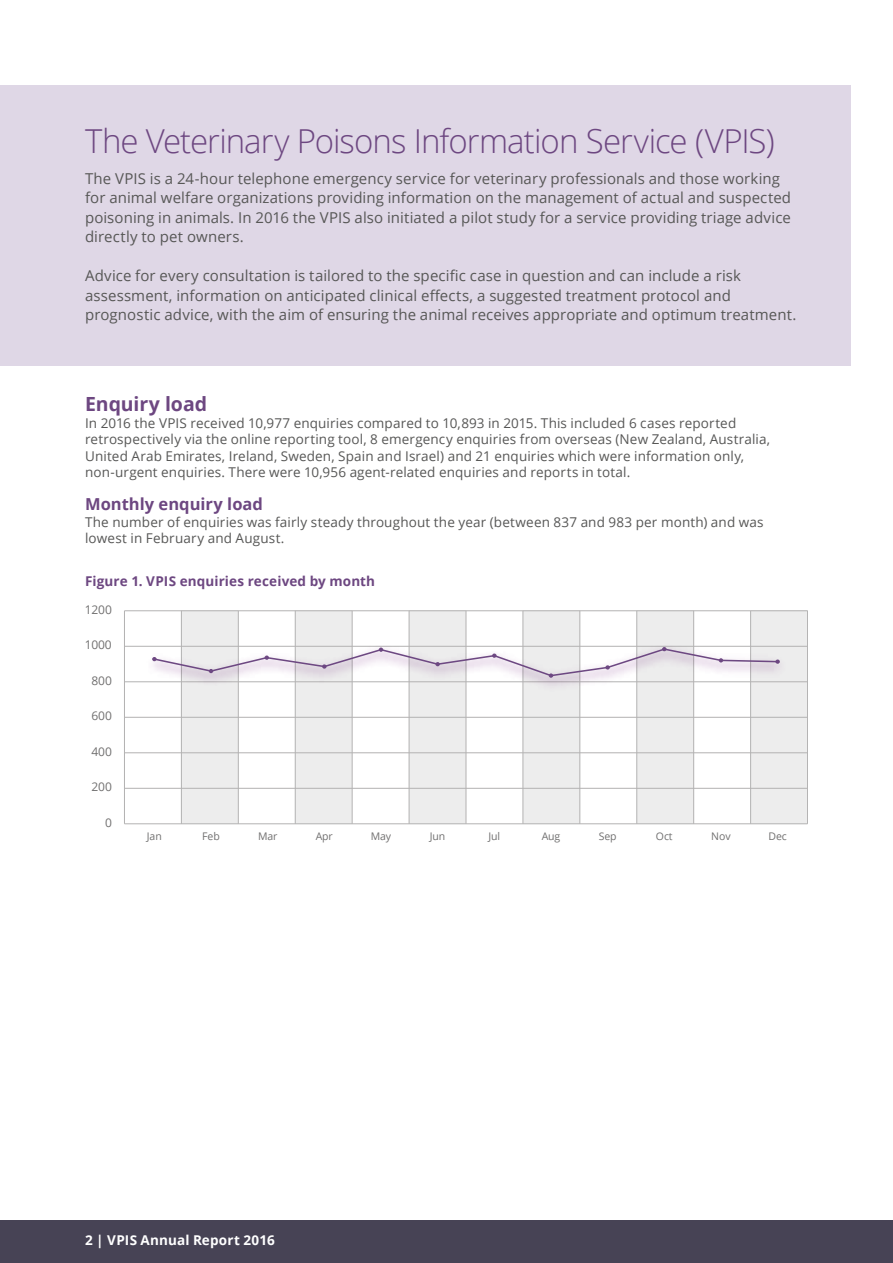
<style>
.page{position:relative;width:893px;height:1263px;background:#fff}
.page>*{position:absolute;margin:0;border:0;box-sizing:border-box;transform-origin:0 0}
.t1{font:300 33px "Open Sans";letter-spacing:-.03em;color:#6d4781}
.t2{font:700 19.5px "Open Sans";color:#6d4781}
.t3{font:700 16.5px "Open Sans";color:#6d4781}
.t4{font:15px/19.5px "Open Sans";letter-spacing:.005em;color:#575756}
.t5{font:13.5px/16.5px "Open Sans";letter-spacing:.01em;color:#575756}
.t6{font:700 13.5px "Open Sans";letter-spacing:.01em;color:#6d4781}
.t7{font:700 13.5px "Open Sans";letter-spacing:.01em;color:#fff}
.t8{font:12px "Open Sans";letter-spacing:-.01em;color:#706f6f}
.t9{font:10.5px "Open Sans";letter-spacing:-.01em;color:#706f6f}
</style>
<div class="page">
<div style="left:0;top:85px;width:850px;height:281px;background:#dfd7e6"></div>
<div style="left:0;top:1220px;width:893px;height:43px;background:#474355"></div>
<div style="left:181px;top:611px;width:57px;height:213px;background:#ededed"></div>
<div style="left:295px;top:611px;width:57px;height:213px;background:#ededed"></div>
<div style="left:409px;top:611px;width:57px;height:213px;background:#ededed"></div>
<div style="left:523px;top:611px;width:57px;height:213px;background:#ededed"></div>
<div style="left:637px;top:611px;width:57px;height:213px;background:#ededed"></div>
<div style="left:751px;top:611px;width:56px;height:213px;background:#ededed"></div>
<hr style="left:124px;top:823px;width:683px;height:1px;background:#b3b2b2">
<hr style="left:124px;top:788px;width:683px;height:1px;background:#b3b2b2">
<hr style="left:124px;top:752px;width:683px;height:1px;background:#b3b2b2">
<hr style="left:124px;top:717px;width:683px;height:1px;background:#b3b2b2">
<hr style="left:124px;top:681px;width:683px;height:1px;background:#b3b2b2">
<hr style="left:124px;top:646px;width:683px;height:1px;background:#b3b2b2">
<hr style="left:124px;top:610px;width:683px;height:1px;background:#b3b2b2">
<hr style="left:124px;top:611px;width:1px;height:213px;background:#b3b2b2">
<hr style="left:181px;top:611px;width:1px;height:213px;background:#b3b2b2">
<hr style="left:238px;top:611px;width:1px;height:213px;background:#b3b2b2">
<hr style="left:295px;top:611px;width:1px;height:213px;background:#b3b2b2">
<hr style="left:352px;top:611px;width:1px;height:213px;background:#b3b2b2">
<hr style="left:409px;top:611px;width:1px;height:213px;background:#b3b2b2">
<hr style="left:466px;top:611px;width:1px;height:213px;background:#b3b2b2">
<hr style="left:522px;top:611px;width:1px;height:213px;background:#b3b2b2">
<hr style="left:579px;top:611px;width:1px;height:213px;background:#b3b2b2">
<hr style="left:636px;top:611px;width:1px;height:213px;background:#b3b2b2">
<hr style="left:693px;top:611px;width:1px;height:213px;background:#b3b2b2">
<hr style="left:750px;top:611px;width:1px;height:213px;background:#b3b2b2">
<hr style="left:807px;top:611px;width:1px;height:213px;background:#b3b2b2">
<img style="left:140px;top:639px;width:652px;height:55px">
<svg style="left:152px;top:647px;width:628px;height:31px"></svg>
<h1 class="t1" style="left:85px;top:118px;width:691px">The Veterinary Poisons Information Service (VPIS)</h1>
<p class="t4" style="left:85px;top:168px;width:708px">The VPIS is a 24-hour telephone emergency service for veterinary professionals and those working for animal welfare organizations providing information on the management of actual and suspected poisoning in animals. In 2016 the VPIS also initiated a pilot study for a service providing triage advice directly to pet owners.</p>
<p class="t4" style="left:85px;top:266px;width:713px">Advice for every consultation is tailored to the specific case in question and can include a risk assessment, information on anticipated clinical effects, a suggested treatment protocol and prognostic advice, with the aim of ensuring the animal receives appropriate and optimum treatment.</p>
<h2 class="t2" style="left:85px;top:390px;width:124px">Enquiry load</h2>
<p class="t5" style="left:85px;top:414px;width:686px">In 2016 the VPIS received 10,977 enquiries compared to 10,893 in 2015. This included 6 cases reported retrospectively via the online reporting tool, 8 emergency enquiries from overseas (New Zealand, Australia, United Arab Emirates, Ireland, Sweden, Spain and Israel) and 21 enquiries which were information only, non-urgent enquiries. There were 10,956 agent-related enquiries and reports in total.</p>
<p class="t3" style="left:85px;top:493px;width:180px">Monthly enquiry load</p>
<p class="t5" style="left:85px;top:513px;width:680px">The number of enquiries was fairly steady throughout the year (between 837 and 983 per month) and was lowest in February and August.</p>
<p class="t6" style="left:85px;top:572px;width:292px">Figure 1. VPIS enquiries received by month</p>
<p class="t8" style="left:85px;top:601px;width:29px">1200</p>
<p class="t8" style="left:85px;top:637px;width:29px">1000</p>
<p class="t8" style="left:92px;top:672px;width:22px">800</p>
<p class="t8" style="left:92px;top:708px;width:22px">600</p>
<p class="t8" style="left:92px;top:743px;width:22px">400</p>
<p class="t8" style="left:92px;top:779px;width:22px">200</p>
<p class="t8" style="left:105px;top:814px;width:8px">0</p>
<p class="t9" style="left:147px;top:829px;width:16px">Jan</p>
<p class="t9" style="left:202px;top:829px;width:19px">Feb</p>
<p class="t9" style="left:258px;top:829px;width:21px">Mar</p>
<p class="t9" style="left:316px;top:829px;width:19px">Apr</p>
<p class="t9" style="left:371px;top:829px;width:22px">May</p>
<p class="t9" style="left:430px;top:829px;width:17px">Jun</p>
<p class="t9" style="left:488px;top:829px;width:13px">Jul</p>
<p class="t9" style="left:542px;top:829px;width:20px">Aug</p>
<p class="t9" style="left:599px;top:829px;width:19px">Sep</p>
<p class="t9" style="left:656px;top:829px;width:18px">Oct</p>
<p class="t9" style="left:711px;top:829px;width:21px">Nov</p>
<p class="t9" style="left:768px;top:829px;width:20px">Dec</p>
<p class="t7" style="left:85px;top:1230px;width:191px">2 | VPIS Annual Report 2016</p>
</div>
